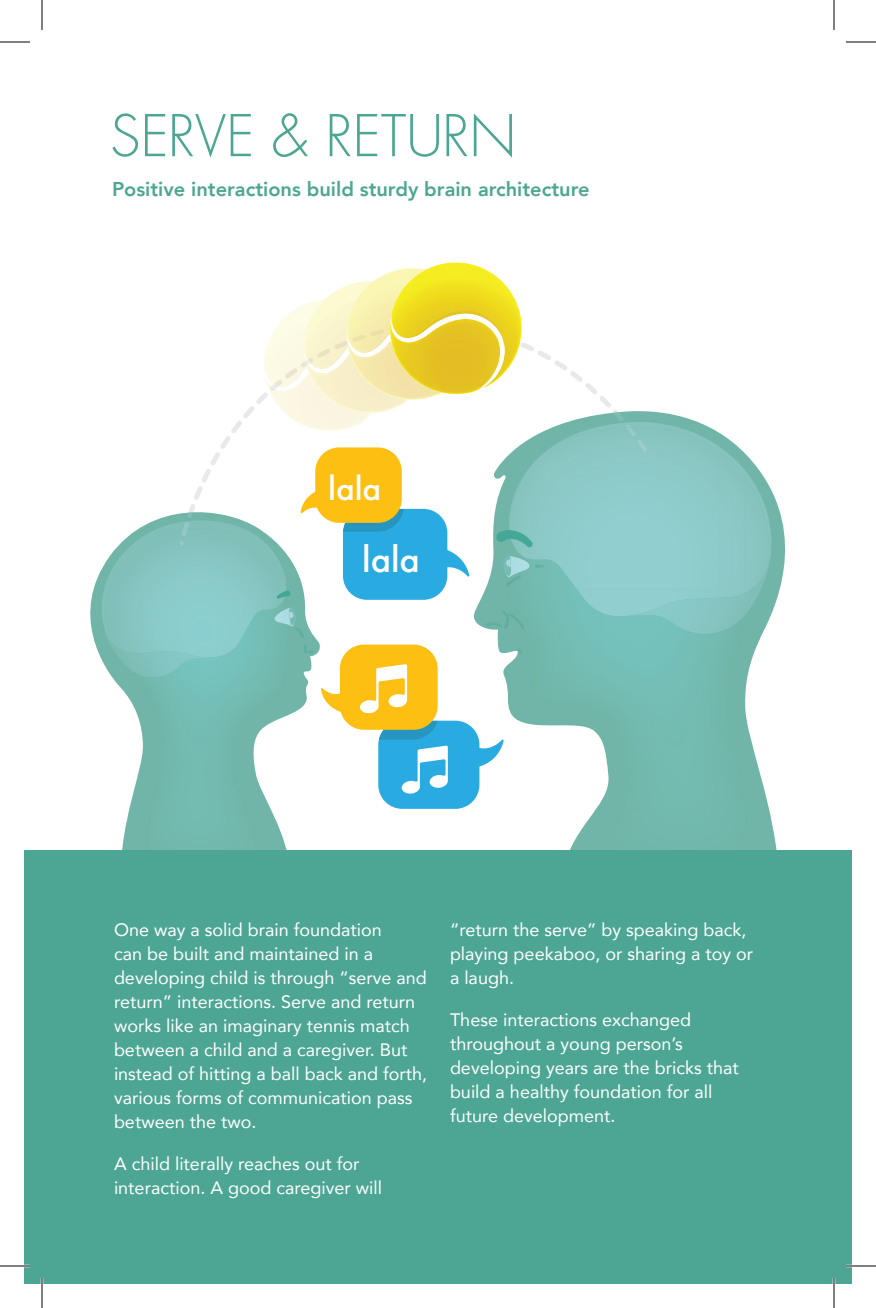
<style>
.page{position:relative;width:876px;height:1308px;background:#fff}
.page>*{position:absolute;margin:0;border:0;box-sizing:border-box;transform-origin:0 0}
.t1{font:300 56px "Futura Std";color:#4da693}
.t2{font:500 38.4px "Futura PT";color:#fff}
.t3{font:500 35.2px "Futura PT";color:#fff}
.t4{font:800 20px "Avenir";color:#4da693}
.Paragraph_Style_1{font:18px/24px "Avenir";color:#fff}
</style>
<div class="page">
<svg style="left:472px;top:490px;width:313px;height:360px"></svg>
<img style="left:546px;top:658px;width:28px;height:52px">
<div style="left:574px;top:658px;width:27px;height:59px;background:#73baaf"></div>
<img style="left:601px;top:658px;width:138px;height:151px">
<img style="left:521px;top:658px;width:26px;height:51px">
<div style="left:739px;top:757px;width:23px;height:93px;background:#70b5a7"></div>
<div style="left:581px;top:809px;width:158px;height:41px;background:#72b7aa"></div>
<svg style="left:90px;top:569px;width:222px;height:281px"></svg>
<img style="left:247px;top:658px;width:51px;height:64px">
<img style="left:221px;top:658px;width:26px;height:192px">
<img style="left:119px;top:677px;width:25px;height:16px">
<img style="left:170px;top:658px;width:51px;height:192px">
<div style="left:144px;top:677px;width:26px;height:173px;background:#71b6a8"></div>
<img style="left:247px;top:796px;width:25px;height:54px">
<img style="left:137px;top:815px;width:7px;height:35px">
<img style="left:112px;top:658px;width:99px;height:19px">
<svg style="left:478px;top:739px;width:26px;height:30px"></svg>
<div style="left:378px;top:721px;width:101px;height:88px;background:#29abe2;border-radius:24px"></div>
<svg style="left:379px;top:721px;width:59px;height:19px"></svg>
<svg style="left:401px;top:746px;width:47px;height:48px"></svg>
<div style="left:340px;top:645px;width:98px;height:85px;background:#fdbf11;border-radius:24px"></div>
<svg style="left:321px;top:664px;width:86px;height:50px"></svg>
<svg style="left:102px;top:262px;width:669px;height:396px"></svg>
<div style="left:24px;top:850px;width:828px;height:434px;background:#4da693"></div>
<hr style="left:0;top:1265px;width:30px;height:2px;background:#fff">
<hr style="left:846px;top:1265px;width:30px;height:2px;background:#fff">
<hr style="left:41px;top:1278px;width:2px;height:30px;background:#fff">
<hr style="left:833px;top:1278px;width:2px;height:30px;background:#fff">
<hr style="left:0;top:42px;width:30px;height:1px;background:#000">
<hr style="left:846px;top:42px;width:30px;height:1px;background:#000">
<hr style="left:0;top:1266px;width:30px;height:1px;background:#000">
<hr style="left:846px;top:1266px;width:30px;height:1px;background:#000">
<hr style="left:42px;top:0;width:1px;height:30px;background:#000">
<hr style="left:42px;top:1278px;width:1px;height:30px;background:#000">
<hr style="left:834px;top:0;width:1px;height:30px;background:#000">
<hr style="left:834px;top:1278px;width:1px;height:30px;background:#000">
<p class="t1" style="left:110px;top:102px;width:408px">SERVE &amp; RETURN</p>
<p class="t4" style="left:112px;top:173px;width:479px">Positive interactions build sturdy brain architecture</p>
<p class="t3" style="left:328px;top:467px;width:54px">lala</p>
<p class="t2" style="left:362px;top:536px;width:59px">lala</p>
<p class="Paragraph_Style_1" style="left:114px;top:917px;width:315px">One way a solid brain foundation<br>can be built and maintained in a developing child is through “serve and return” interactions. Serve and return works like an imaginary tennis match between a child and a caregiver. But instead of hitting a ball back and forth, various forms of communication pass between the two.</p>
<p class="Paragraph_Style_1" style="left:114px;top:1151px;width:270px">A child literally reaches out for interaction. A good caregiver will</p>
<p class="Paragraph_Style_1" style="left:450px;top:917px;width:305px">“return the serve” by speaking back, playing peekaboo, or sharing a toy or a laugh.</p>
<p class="Paragraph_Style_1" style="left:450px;top:1007px;width:290px">These interactions exchanged throughout a young person’s developing years are the bricks that build a healthy foundation for all future development.</p>
</div>
